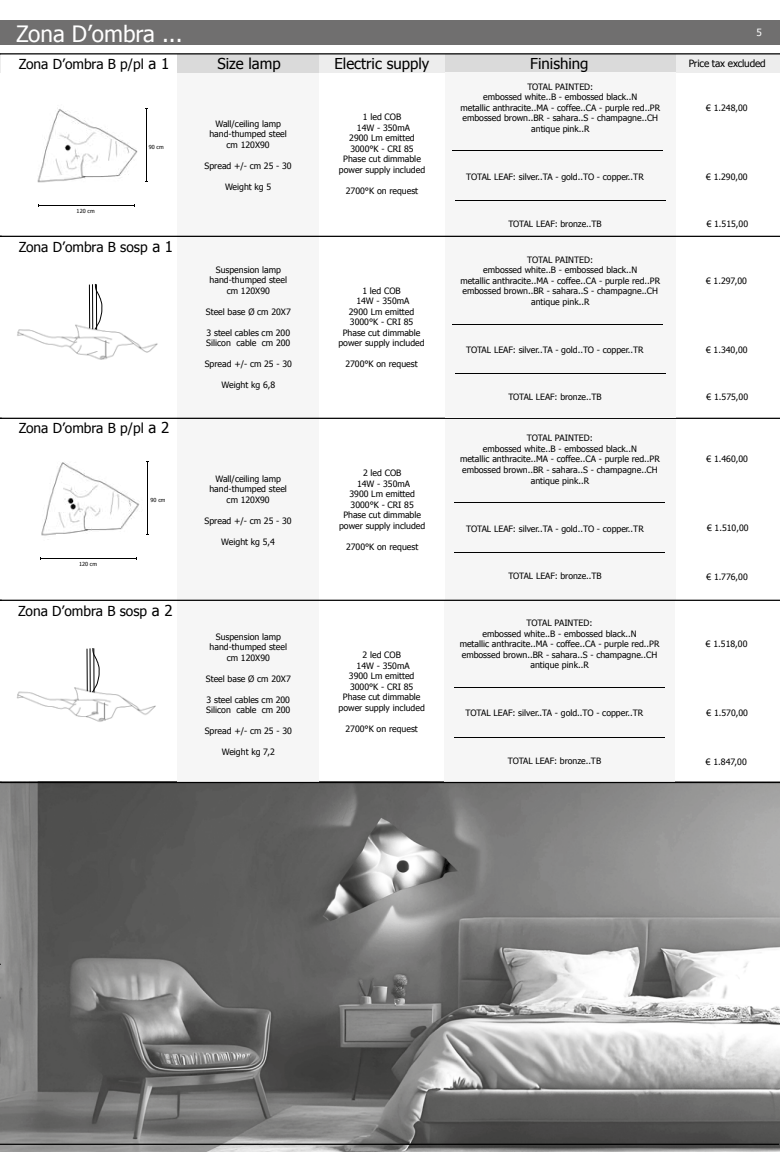
<style>
.page{position:relative;width:780px;height:1152px;background:#fff}
.page>*{position:absolute;margin:0;border:0;box-sizing:border-box;transform-origin:0 0}
.t1{font:22.5px "Tahoma";color:#fff}
.t2{font:15px "Tahoma";color:#000}
.t3{font:13.75px "Tahoma";color:#000}
.t4{font:10px "Tahoma";letter-spacing:-.015em;color:#000}
.t5{font:10px "Tahoma";color:#fff}
.t6{font:8.75px/10.5px "Tahoma";color:#000;text-align:center}
.t7{font:8.62px "Tahoma";color:#000}
.t8{font:5.5px "Tahoma";color:#000}
.s1{font-size:15px}
</style>
<div class="page">
<img style="left:0;top:781px;width:780px;height:371px">
<div style="left:444px;top:600px;width:230px;height:183px;background:#f6f6f6"></div>
<div style="left:445px;top:419px;width:230px;height:180px;background:#f6f6f6"></div>
<svg style="left:0;top:54px;width:1px;height:19px"></svg>
<div style="left:0;top:20px;width:780px;height:25px;background:#706f6f"></div>
<div style="left:319px;top:54px;width:125px;height:19px;background:#ededed"></div>
<div style="left:673px;top:54px;width:107px;height:19px;background:#ededed"></div>
<div style="left:445px;top:54px;width:230px;height:19px;background:#dadada"></div>
<div style="left:177px;top:54px;width:142px;height:19px;background:#dadada"></div>
<div style="left:177px;top:73px;width:142px;height:163px;background:#f6f6f6"></div>
<div style="left:177px;top:237px;width:142px;height:181px;background:#f6f6f6"></div>
<div style="left:177px;top:419px;width:142px;height:182px;background:#f6f6f6"></div>
<div style="left:445px;top:72px;width:230px;height:165px;background:#f6f6f6"></div>
<hr style="left:0;top:53px;width:780px;height:1px;background:#000">
<hr style="left:0;top:236px;width:780px;height:1px;background:#000">
<div style="left:177px;top:600px;width:142px;height:182px;background:#f6f6f6"></div>
<hr style="left:1px;top:782px;width:779px;height:1px;background:#000">
<hr style="left:0;top:599px;width:780px;height:2px;background:#000">
<hr style="left:0;top:418px;width:780px;height:1px;background:#000">
<hr style="left:452px;top:151px;width:210px;height:1px;background:#000">
<hr style="left:455px;top:200px;width:210px;height:1px;background:#000">
<div style="left:445px;top:237px;width:230px;height:181px;background:#f6f6f6"></div>
<hr style="left:452px;top:324px;width:210px;height:1px;background:#000">
<hr style="left:455px;top:373px;width:210px;height:1px;background:#000">
<hr style="left:454px;top:502px;width:210px;height:1px;background:#000">
<hr style="left:454px;top:552px;width:210px;height:1px;background:#000">
<hr style="left:454px;top:687px;width:210px;height:1px;background:#000">
<hr style="left:454px;top:736px;width:210px;height:1px;background:#000">
<hr style="left:0;top:1143px;width:779px;height:1px;background:#000">
<img style="left:37px;top:108px;width:100px;height:75px">
<hr style="left:39px;top:205px;width:96px;height:1px;background:#000">
<hr style="left:146px;top:109px;width:1px;height:72px;background:#000">
<hr style="left:41px;top:558px;width:96px;height:1px;background:#000">
<img style="left:41px;top:461px;width:108px;height:75px">
<img style="left:17px;top:323px;width:141px;height:37px">
<hr style="left:92px;top:284px;width:1px;height:45px;background:#000">
<hr style="left:96px;top:284px;width:1px;height:46px;background:#000">
<hr style="left:89px;top:284px;width:1px;height:44px;background:#000">
<svg style="left:95px;top:284px;width:7px;height:45px"></svg>
<img style="left:17px;top:687px;width:139px;height:35px">
<hr style="left:90px;top:648px;width:1px;height:44px;background:#000">
<hr style="left:87px;top:648px;width:1px;height:43px;background:#000">
<svg style="left:92px;top:648px;width:7px;height:44px"></svg>
<h1 class="t1" style="left:16px;top:18px;width:168px">Zona D’ombra ...</h1>
<p class="t5" style="left:756px;top:27px;width:8px">55</p>
<h3 class="t3" style="left:19px;top:55px;width:152px">Zona D’ombra B p/pl <span class="s1">a 1</span></h3>
<h2 class="t2" style="left:217px;top:54px;width:65px">Size lamp</h2>
<h2 class="t2" style="left:334px;top:54px;width:96px">Electric supply</h2>
<h2 class="t2" style="left:530px;top:54px;width:60px">Finishing</h2>
<p class="t4" style="left:688px;top:57px;width:79px">Price tax excluded</p>
<p class="t8" style="left:77px;top:207px;width:19px">120 cm</p>
<p class="t8" style="left:149px;top:144px;width:16px">90 cm</p>
<h3 class="t3" style="left:19px;top:238px;width:156px">Zona D’ombra B sosp <span class="s1">a 1</span></h3>
<h3 class="t3" style="left:19px;top:419px;width:152px">Zona D’ombra B p/pl <span class="s1">a 2</span></h3>
<p class="t8" style="left:79px;top:560px;width:19px">120 cm</p>
<p class="t8" style="left:151px;top:496px;width:16px">90 cm</p>
<h3 class="t3" style="left:18px;top:601px;width:156px">Zona D’ombra B sosp <span class="s1">a 2</span></h3>
<p class="t6" style="left:209px;top:118px;width:79px">Wall/ceiling lamp hand-thumped steel cm 120X90</p>
<p class="t6" style="left:204px;top:160px;width:89px">Spread +/- cm 25 - 30</p>
<p class="t6" style="left:225px;top:181px;width:48px">Weight kg 5</p>
<p class="t6" style="left:209px;top:264px;width:79px">Suspension lamp hand-thumped steel cm 120X90</p>
<p class="t6" style="left:206px;top:306px;width:86px">Steel base Ø cm 20X7</p>
<p class="t6" style="left:206px;top:327px;width:86px;text-align:left">3 steel cables cm 200<br>Silicon cable cm 200</p>
<p class="t6" style="left:205px;top:358px;width:89px">Spread +/- cm 25 - 30</p>
<p class="t6" style="left:221px;top:379px;width:55px">Weight kg 6,8</p>
<p class="t6" style="left:209px;top:473px;width:79px">Wall/ceiling lamp hand-thumped steel cm 120X90</p>
<p class="t6" style="left:204px;top:515px;width:89px">Spread +/- cm 25 - 30</p>
<p class="t6" style="left:221px;top:536px;width:55px">Weight kg 5,4</p>
<p class="t6" style="left:209px;top:631px;width:79px">Suspension lamp hand-thumped steel cm 120X90</p>
<p class="t6" style="left:206px;top:673px;width:86px">Steel base Ø cm 20X7</p>
<p class="t6" style="left:206px;top:694px;width:86px;text-align:left">3 steel cables cm 200<br>Silicon cable cm 200</p>
<p class="t6" style="left:205px;top:725px;width:89px">Spread +/- cm 25 - 30</p>
<p class="t6" style="left:222px;top:746px;width:55px">Weight kg 7,2</p>
<p class="t6" style="left:339px;top:111px;width:88px">1 led COB<br>14W - 350mA<br>2900 Lm emitted<br>3000°K - CRI 85<br>Phase cut dimmable power supply included</p>
<p class="t6" style="left:346px;top:185px;width:74px">2700°K on request</p>
<p class="t6" style="left:338px;top:285px;width:88px">1 led COB<br>14W - 350mA<br>2900 Lm emitted<br>3000°K - CRI 85<br>Phase cut dimmable power supply included</p>
<p class="t6" style="left:345px;top:359px;width:74px">2700°K on request</p>
<p class="t6" style="left:339px;top:467px;width:88px">2 led COB<br>14W - 350mA<br>3900 Lm emitted<br>3000°K - CRI 85<br>Phase cut dimmable power supply included</p>
<p class="t6" style="left:346px;top:541px;width:74px">2700°K on request</p>
<p class="t6" style="left:338px;top:649px;width:88px">2 led COB<br>14W - 350mA<br>3900 Lm emitted<br>3000°K - CRI 85<br>Phase cut dimmable power supply included</p>
<p class="t6" style="left:345px;top:723px;width:74px">2700°K on request</p>
<p class="t6" style="left:460px;top:81px;width:201px">TOTAL PAINTED:<br>embossed white..B - embossed black..N<br>metallic anthracite..MA - coffee..CA - purple red..PR embossed brown..BR - sahara..S - champagne..CH antique pink..R</p>
<p class="t6" style="left:466px;top:171px;width:179px">TOTAL LEAF: silver..TA - gold..TO - copper..TR</p>
<p class="t7" style="left:508px;top:218px;width:95px">TOTAL LEAF: bronze..TB</p>
<p class="t6" style="left:460px;top:254px;width:201px">TOTAL PAINTED:<br>embossed white..B - embossed black..N<br>metallic anthracite..MA - coffee..CA - purple red..PR embossed brown..BR - sahara..S - champagne..CH antique pink..R</p>
<p class="t6" style="left:466px;top:344px;width:179px">TOTAL LEAF: silver..TA - gold..TO - copper..TR</p>
<p class="t7" style="left:508px;top:391px;width:95px">TOTAL LEAF: bronze..TB</p>
<p class="t6" style="left:460px;top:432px;width:201px">TOTAL PAINTED:<br>embossed white..B - embossed black..N<br>metallic anthracite..MA - coffee..CA - purple red..PR embossed brown..BR - sahara..S - champagne..CH antique pink..R</p>
<p class="t6" style="left:466px;top:523px;width:179px">TOTAL LEAF: silver..TA - gold..TO - copper..TR</p>
<p class="t7" style="left:508px;top:570px;width:95px">TOTAL LEAF: bronze..TB</p>
<p class="t6" style="left:459px;top:617px;width:201px">TOTAL PAINTED:<br>embossed white..B - embossed black..N<br>metallic anthracite..MA - coffee..CA - purple red..PR embossed brown..BR - sahara..S - champagne..CH antique pink..R</p>
<p class="t6" style="left:465px;top:707px;width:179px">TOTAL LEAF: silver..TA - gold..TO - copper..TR</p>
<p class="t7" style="left:508px;top:755px;width:95px">TOTAL LEAF: bronze..TB</p>
<p class="t6" style="left:706px;top:102px;width:43px">€ 1.248,00</p>
<p class="t6" style="left:706px;top:171px;width:43px">€ 1.290,00</p>
<p class="t6" style="left:706px;top:218px;width:43px">€ 1.515,00</p>
<p class="t6" style="left:706px;top:275px;width:42px">€ 1.297,00</p>
<p class="t6" style="left:706px;top:344px;width:43px">€ 1.340,00</p>
<p class="t6" style="left:706px;top:391px;width:43px">€ 1.575,00</p>
<p class="t6" style="left:706px;top:453px;width:43px">€ 1.460,00</p>
<p class="t6" style="left:707px;top:522px;width:43px">€ 1.510,00</p>
<p class="t6" style="left:706px;top:571px;width:43px">€ 1.776,00</p>
<p class="t6" style="left:706px;top:638px;width:43px">€ 1.518,00</p>
<p class="t6" style="left:706px;top:707px;width:43px">€ 1.570,00</p>
<p class="t6" style="left:706px;top:756px;width:42px">€ 1.847,00</p>
</div>
